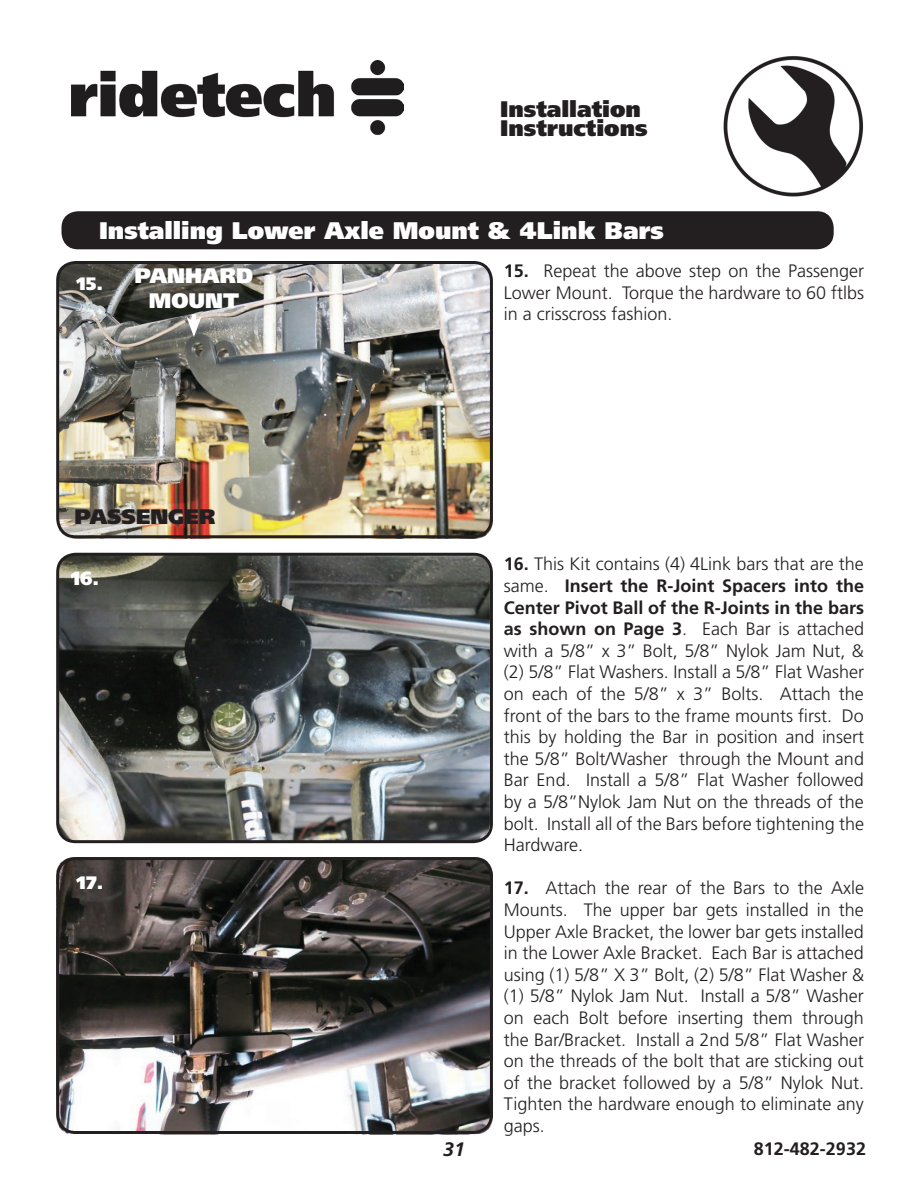
<style>
.page{position:relative;width:918px;height:1188px;background:#fff}
.page>*{position:absolute;margin:0;border:0;box-sizing:border-box;transform-origin:0 0}
.t1{font:900 24px "Frutiger";color:#fff}
.t2{font:900 22.5px/19.5px "Frutiger";color:#231f20}
.t3{font:900 21px/25.2px "Frutiger";color:#fff;text-align:center}
.t4{font:900 21px "Frutiger";color:#231f20}
.t5{font:italic 700 19.5px "Frutiger";color:#231f20}
.t6{font:900 19.05px "Frutiger";color:#fff;scale:.95 1}
.t7{font:300 18px/21.6px "Frutiger";color:#231f20;text-align:justify}
.t8{font:700 18px "Frutiger";color:#231f20}
.t9{font:900 18px "Frutiger";color:#fff}
.s1{font-weight:700}
</style>
<div class="page">
<img style="left:723px;top:56px;width:140px;height:141px">
<img style="left:72px;top:61px;width:331px;height:75px">
<img style="left:56px;top:857px;width:437px;height:278px;border-radius:18px">
<img style="left:57px;top:554px;width:433px;height:287px;border-radius:18px">
<img style="left:57px;top:262px;width:436px;height:277px;border-radius:18px">
<div style="left:56px;top:553px;width:437px;height:290px;border:3px solid #231f20;border-radius:18px"></div>
<div style="left:61px;top:211px;width:773px;height:38px;background:#231f20;border-radius:17px"></div>
<div style="left:56px;top:857px;width:437px;height:277px;border:3px solid #231f20;border-radius:18px"></div>
<div style="left:56px;top:261px;width:437px;height:277px;border:3px solid #231f20;border-radius:18px"></div>
<hr style="left:192px;top:314px;width:4px;height:11px;background:#fff">
<svg style="left:186px;top:316px;width:16px;height:21px"></svg>
<p class="t2" style="left:500px;top:101px;width:149px">Installation<br>Instructions</p>
<h1 class="t1" style="left:99px;top:221px;width:566px">Installing Lower Axle Mount &amp; 4Link Bars</h1>
<p class="t7" style="left:504px;top:261px;width:362px"><span class="s1">15.</span> Repeat the above step on the Passenger Lower Mount. Torque the hardware to 60 ftlbs in a crisscross fashion.</p>
<p class="t3" style="left:135px;top:265px;width:120px">PANHARD<br>MOUNT</p>
<p class="t9" style="left:76px;top:277px;width:28px">15.</p>
<p class="t4" style="left:75px;top:508px;width:142px">PASSENGER</p>
<p class="t6" style="left:71px;top:571px;width:31px">16.</p>
<p class="t9" style="left:77px;top:876px;width:28px">17.</p>
<p class="t7" style="left:504px;top:555px;width:362px"><span class="s1">16.</span> This Kit contains (4) 4Link bars that are the same. <span class="s1">Insert the R-Joint Spacers into the Center Pivot Ball of the R-Joints in the bars as shown on Page 3</span>. Each Bar is attached with a 5/8” x 3” Bolt, 5/8” Nylok Jam Nut, &amp; (2) 5/8” Flat Washers. Install a 5/8” Flat Washer on each of the 5/8” x 3” Bolts. Attach the front of the bars to the frame mounts first. Do this by holding the Bar in position and insert the 5/8” Bolt/Washer through the Mount and Bar End. Install a 5/8” Flat Washer followed by a 5/8”Nylok Jam Nut on the threads of the bolt. Install all of the Bars before tightening the Hardware.</p>
<p class="t7" style="left:504px;top:879px;width:362px"><span class="s1">17.</span> Attach the rear of the Bars to the Axle Mounts. The upper bar gets installed in the Upper Axle Bracket, the lower bar gets installed in the Lower Axle Bracket. Each Bar is attached using (1) 5/8” X 3” Bolt, (2) 5/8” Flat Washer &amp; (1) 5/8” Nylok Jam Nut. Install a 5/8” Washer on each Bolt before inserting them through the Bar/Bracket. Install a 2nd 5/8” Flat Washer on the threads of the bolt that are sticking out of the bracket followed by a 5/8” Nylok Nut.<br>Tighten the hardware enough to eliminate any gaps.</p>
<p class="t5" style="left:443px;top:1142px;width:23px">31</p>
<p class="t8" style="left:754px;top:1142px;width:114px">812-482-2932</p>
</div>
